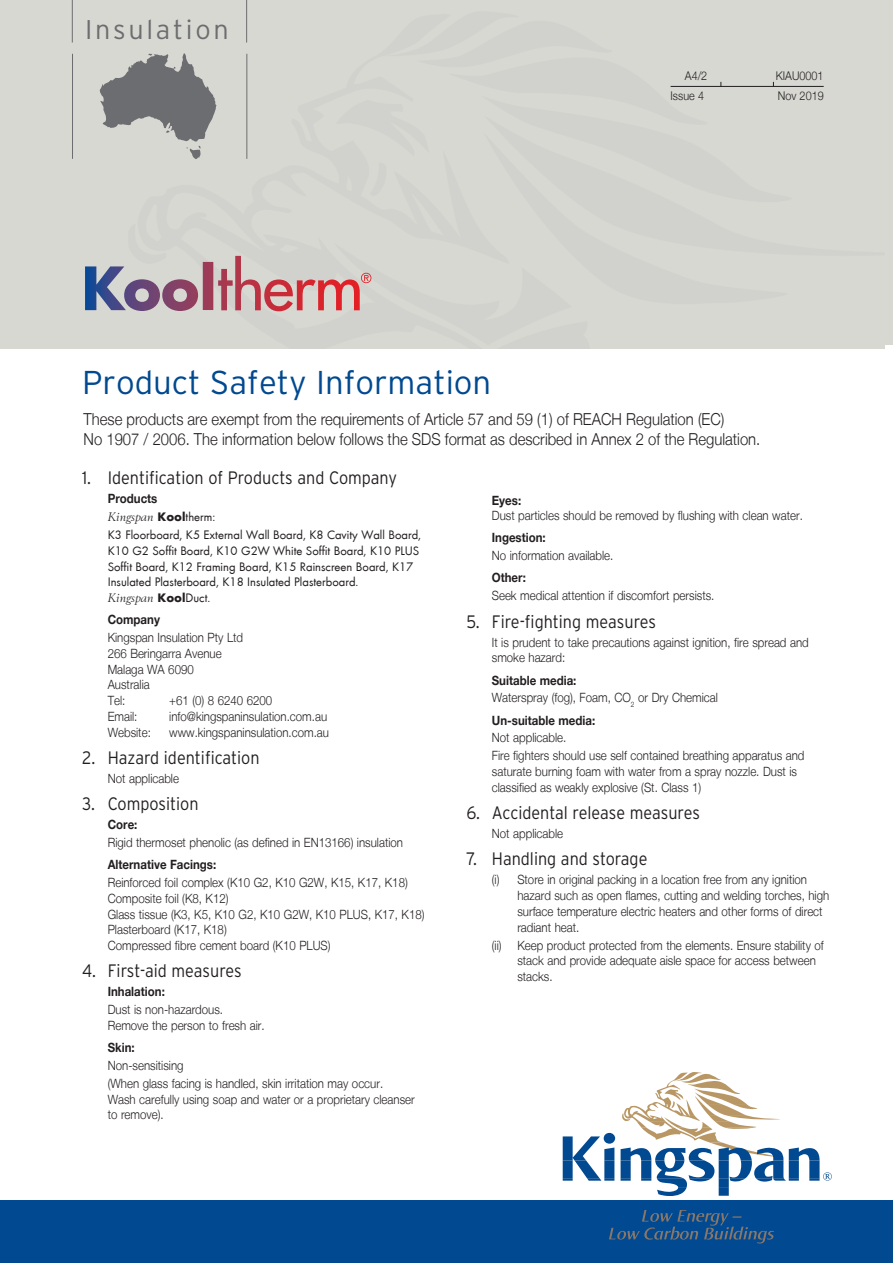
<style>
.page{position:relative;width:893px;height:1263px;background:#fff}
.page>*{position:absolute;margin:0;border:0;box-sizing:border-box;transform-origin:0 0}
.t1{font:300 33px "Interstate";color:#014990}
.t2{font:300 27px "Interstate";letter-spacing:.1em;color:#6c6d70}
.Headers{font:300 18px "Interstate";color:#231f20;scale:.9 1}
.t3{font:300 16.5px/19.8px "Helvetica Neue LT";color:#231f20;scale:.9 1}
.Copy{font:300 12.75px/15.8px "Helvetica Neue LT";color:#231f20;scale:.9 1}
.Copy-2{font:12.75px/15.8px "Futura Boo";color:#231f20}
.Bold_text{font:700 12.75px "Helvetica Neue LT Pro";color:#231f20;scale:.9 1}
.Copy-3{font:italic 12.75px "Berling";color:#231f20}
.t4{font:300 12px "Helvetica Neue LT";color:#231f20;scale:.9 1}
.s1{font-family:"Futura";font-weight:700;font-style:normal}
.s2{font-family:"Futura Boo";font-style:normal}
.s3{font-family:"Berling";font-style:italic}
.s4{font-family:"Futura";font-weight:700}
.s5{font-family:"Helvetica Neue LT Pro";font-weight:700}
</style>
<div class="page">
<div style="left:0;top:1200px;width:893px;height:63px;background:#014990"></div>
<div style="left:0;top:0;width:885px;height:348px;background:#d8d8d3"></div>
<hr style="left:72px;top:0;width:1px;height:43px;background:#6c6d70">
<hr style="left:246px;top:0;width:1px;height:43px;background:#6c6d70">
<hr style="left:671px;top:86px;width:153px;height:1px;background:#231f20">
<svg style="left:85px;top:256px;width:286px;height:55px"></svg>
<hr style="left:72px;top:54px;width:1px;height:105px;background:#6c6d70">
<hr style="left:247px;top:54px;width:1px;height:105px;background:#6c6d70">
<svg style="left:100px;top:53px;width:117px;height:106px"></svg>
<svg style="left:563px;top:1072px;width:269px;height:124px"></svg>
<svg style="left:609px;top:1210px;width:165px;height:33px"></svg>
<p class="t2" style="left:85px;top:14px;width:145px">Insulation</p>
<p class="t4" style="left:685px;top:68px;width:26px">A4/2</p>
<p class="t4" style="left:776px;top:68px;width:54px">KIAU0001</p>
<p class="t4" style="left:671px;top:89px;width:39px">Issue 4</p>
<p class="t4" style="left:778px;top:89px;width:53px">Nov 2019</p>
<p class="t1" style="left:82px;top:364px;width:411px">Product Safety Information</p>
<p class="t3" style="left:84px;top:409px;width:753px">These products are exempt from the requirements of Article 57 and 59 (1) of REACH Regulation (EC)<br>No 1907 / 2006. The information below follows the SDS format as described in Annex 2 of the Regulation.</p>
<p class="Headers" style="left:82px;top:468px;width:351px">1. Identification of Products and Company</p>
<p class="Bold_text" style="left:108px;top:491px;width:57px">Products</p>
<p class="Copy-3" style="left:108px;top:510px;width:109px">Kingspan <span class="s1">Kool</span><span class="s2">therm:</span></p>
<p class="Copy-2" style="left:108px;top:526px;width:315px">K3 Floorboard, K5 External Wall Board, K8 Cavity Wall Board, K10 G2 Soffit Board, K10 G2W White Soffit Board, K10 PLUS Soffit Board, K12 Framing Board, K15 Rainscreen Board, K17<br>Insulated Plasterboard, K18 Insulated Plasterboard.<br><span class="s3">Kingspan</span> <span class="s4">Kool</span>Duct.</p>
<p class="Bold_text" style="left:108px;top:612px;width:60px">Company</p>
<p class="Copy" style="left:108px;top:629px;width:152px">Kingspan Insulation Pty Ltd<br>266 Beringarra Avenue<br>Malaga WA 6090<br>Australia<br>Tel:</p>
<p class="Copy" style="left:169px;top:692px;width:116px">+61 (0) 8 6240 6200</p>
<p class="Copy" style="left:108px;top:708px;width:35px">Email:</p>
<p class="Copy" style="left:169px;top:708px;width:177px">info@kingspaninsulation.com.au</p>
<p class="Copy" style="left:108px;top:724px;width:49px">Website:</p>
<p class="Copy" style="left:169px;top:724px;width:179px">www.kingspaninsulation.com.au</p>
<p class="Headers" style="left:82px;top:747px;width:199px">2. Hazard identification</p>
<p class="Copy" style="left:108px;top:770px;width:81px">Not applicable</p>
<p class="Headers" style="left:82px;top:794px;width:131px">3. Composition</p>
<p class="Bold_text" style="left:108px;top:817px;width:35px">Core:</p>
<p class="Copy" style="left:108px;top:834px;width:330px">Rigid thermoset phenolic (as defined in EN13166) insulation</p>
<p class="Bold_text" style="left:108px;top:857px;width:122px">Alternative Facings:</p>
<p class="Copy" style="left:108px;top:874px;width:354px">Reinforced foil complex (K10 G2, K10 G2W, K15, K17, K18)<br>Composite foil (K8, K12)<br>Glass tissue (K3, K5, K10 G2, K10 G2W, K10 PLUS, K17, K18)<br>Plasterboard (K17, K18)<br>Compressed fibre cement board (K10 PLUS)</p>
<p class="Headers" style="left:82px;top:961px;width:179px">4. First-aid measures</p>
<p class="Bold_text" style="left:108px;top:984px;width:65px">Inhalation:</p>
<p class="Copy" style="left:108px;top:1001px;width:176px">Dust is non-hazardous.<br>Remove the person to fresh air.</p>
<p class="Bold_text" style="left:108px;top:1040px;width:31px">Skin:</p>
<p class="Copy" style="left:108px;top:1057px;width:86px">Non-sensitising</p>
<p class="Copy" style="left:108px;top:1075px;width:343px">(When glass facing is handled, skin irritation may occur.<br>Wash carefully using soap and water or a proprietary cleanser to remove).</p>
<p class="Copy" style="left:492px;top:492px;width:347px"><span class="s5">Eyes:<br></span>Dust particles should be removed by flushing with clean water.</p>
<p class="Bold_text" style="left:492px;top:530px;width:61px">Ingestion:</p>
<p class="Copy" style="left:492px;top:548px;width:137px">No information available.</p>
<p class="Bold_text" style="left:492px;top:570px;width:39px">Other:</p>
<p class="Copy" style="left:492px;top:588px;width:249px">Seek medical attention if discomfort persists.</p>
<p class="Headers" style="left:466px;top:611px;width:212px">5. Fire-fighting measures</p>
<p class="Copy" style="left:492px;top:634px;width:354px">It is prudent to take precautions against ignition, fire spread and smoke hazard:</p>
<p class="Bold_text" style="left:492px;top:672px;width:96px">Suitable media:</p>
<p class="Copy" style="left:492px;top:690px;width:253px">Waterspray (fog), Foam, CO<sub>2</sub> or Dry Chemical</p>
<p class="Bold_text" style="left:492px;top:712px;width:116px">Un-suitable media:</p>
<p class="Copy" style="left:492px;top:730px;width:84px">Not applicable.</p>
<p class="Copy" style="left:492px;top:747px;width:349px">Fire fighters should use self contained breathing apparatus and saturate burning foam with water from a spray nozzle. Dust is classified as weakly explosive (St. Class 1)</p>
<p class="Headers" style="left:466px;top:803px;width:261px">6. Accidental release measures</p>
<p class="Copy" style="left:492px;top:825px;width:81px">Not applicable</p>
<p class="Headers" style="left:466px;top:849px;width:203px">7. Handling and storage</p>
<p class="Copy" style="left:517px;top:872px;width:348px;text-indent:-26px">(i) Store in original packing in a location free from any ignition hazard such as open flames, cutting and welding torches, high surface temperature electric heaters and other forms of direct radiant heat.</p>
<p class="Copy" style="left:517px;top:937px;width:342px;text-indent:-26px">(ii) Keep product protected from the elements. Ensure stability of stack and provide adequate aisle space for access between stacks.</p>
</div>
